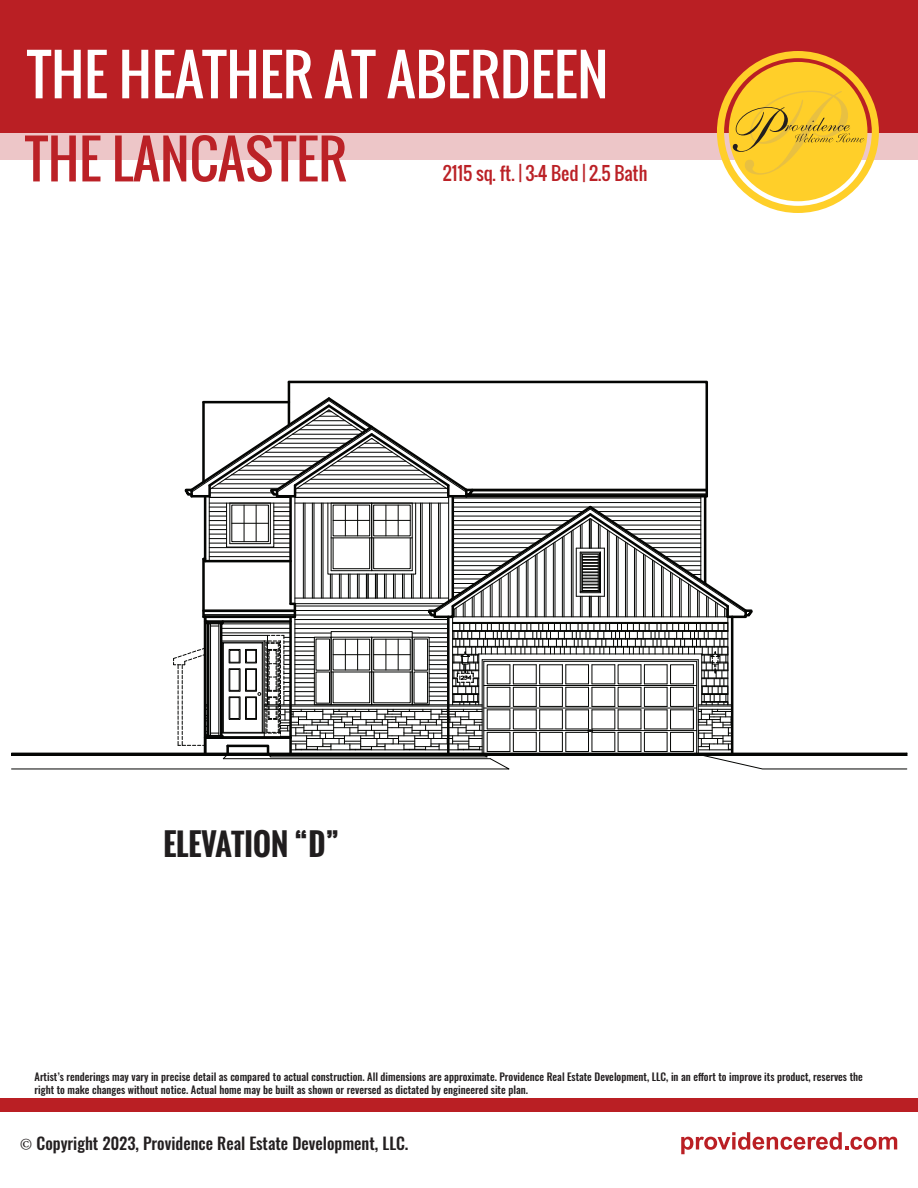
<style>
.page{position:relative;width:918px;height:1188px;background:#fff}
.page>*{position:absolute;margin:0;border:0;box-sizing:border-box;transform-origin:0 0}
.t1{font:55.5px "Oswald";color:#fff}
.t2{font:52.5px "Oswald";color:#bb2126}
.t3{font:700 30px "Oswald";color:#201d1e}
.t4{font:18px "Oswald";color:#bb2126}
.t5{font:500 16.5px "Oswald";color:#231f20}
.t6{font:500 10.5px/12.6px "Oswald";color:#231f20}
.s1{font-family:"Minion Pro";font-weight:400;font-size:18px}
</style>
<div class="page">
<div style="left:0;top:0;width:918px;height:160px;background:#ba1f24"></div>
<div style="left:0;top:1099px;width:918px;height:13px;background:#ba1f24"></div>
<div style="left:0;top:134px;width:918px;height:26px;background:#edc6c8"></div>
<svg style="left:287px;top:380px;width:421px;height:15px"></svg>
<hr style="left:288px;top:382px;width:2px;height:43px;background:#040503">
<svg style="left:11px;top:395px;width:897px;height:374px"></svg>
<svg style="left:717px;top:51px;width:162px;height:162px"></svg>
<svg style="left:681px;top:1132px;width:216px;height:22px"></svg>
<h1 class="t1" style="left:27px;top:33px;width:583px">THE HEATHER AT ABERDEEN</h1>
<h2 class="t2" style="left:25px;top:119px;width:323px">THE LANCASTER</h2>
<h3 class="t4" style="left:443px;top:160px;width:206px">2115 sq. ft. | 3-4 Bed | 2.5 Bath</h3>
<h3 class="t3" style="left:163px;top:822px;width:178px">ELEVATION “D”</h3>
<p class="t6" style="left:35px;top:1071px;width:830px">Artist’s renderings may vary in precise detail as compared to actual construction. All dimensions are approximate. Providence Real Estate Development, LLC, in an effort to improve its product, reserves the right to make changes without notice. Actual home may be built as shown or reversed as dictated by engineered site plan.</p>
<h3 class="t5" style="left:20px;top:1132px;width:390px"><span class="s1">©</span> Copyright 2023, Providence Real Estate Development, LLC.</h3>
</div>
